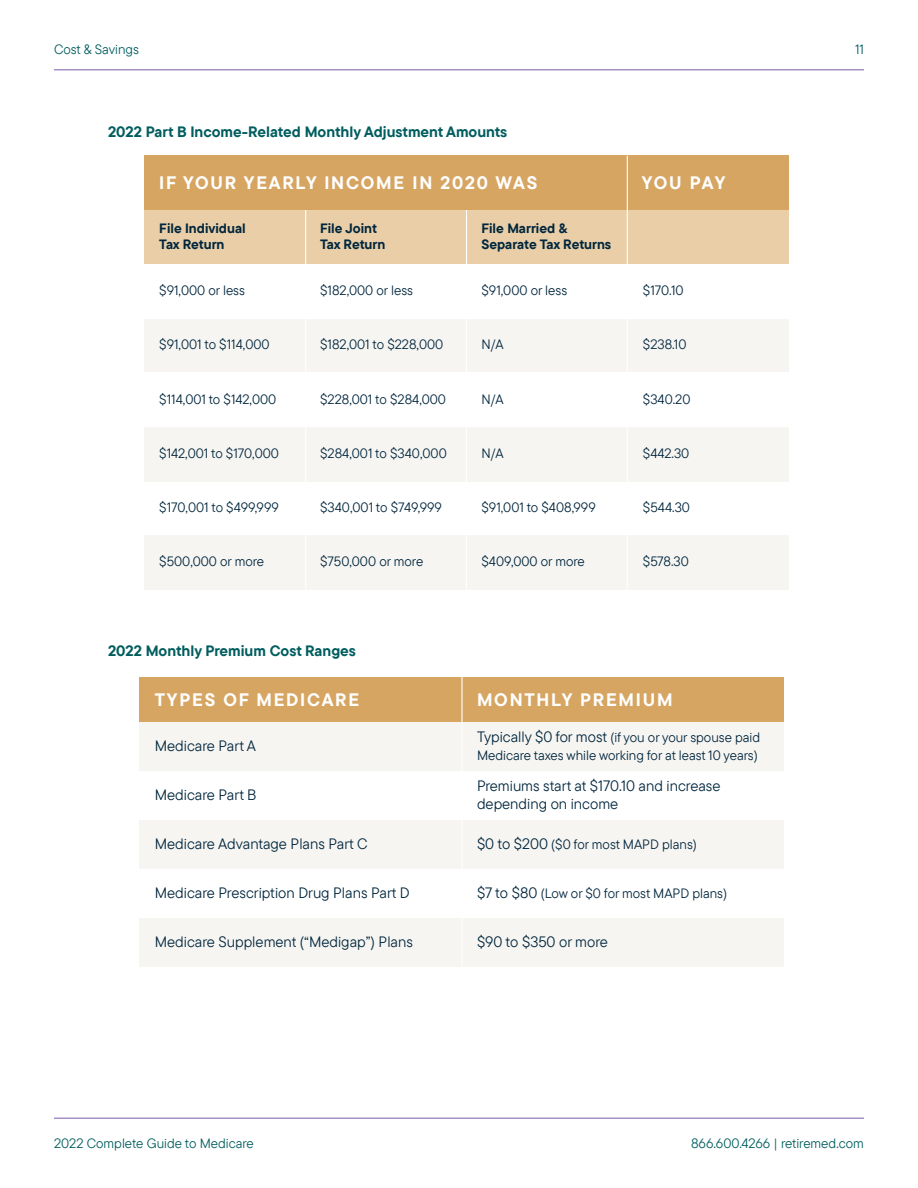
<style>
.page{position:relative;width:918px;height:1188px;background:#fff}
.page>*{position:absolute;margin:0;border:0;box-sizing:border-box;transform-origin:0 0}
.t1{font:700 18px "TT Commons Pro";letter-spacing:.1em;color:#fff}
.t2{font:15px/18px "TT Commons Pro";color:#00263d}
.t3{font:700 15px "TT Commons Pro";color:#005d5e}
.t4{font:13.5px/18px "TT Commons Pro";color:#00263d}
.t5{font:700 13.5px/16.5px "TT Commons Pro";color:#00263d}
.t6{font:13.5px "TT Commons Pro";color:#005d5e}
.s1{font-size:15px}
</style>
<div class="page">
<hr style="left:54px;top:69px;width:810px;height:1px;background:#a791c5">
<hr style="left:54px;top:1118px;width:810px;height:1px;background:#a791c5">
<div style="left:140px;top:677px;width:644px;height:45px;background:#d7a562"></div>
<div style="left:140px;top:722px;width:644px;height:49px;background:#f7f5f2"></div>
<div style="left:140px;top:820px;width:644px;height:49px;background:#f7f5f2"></div>
<div style="left:140px;top:918px;width:644px;height:49px;background:#f7f5f2"></div>
<hr style="left:461px;top:677px;width:2px;height:290px;background:#fff">
<div style="left:144px;top:156px;width:645px;height:54px;background:#d7a562"></div>
<div style="left:144px;top:210px;width:645px;height:54px;background:#e9cea8"></div>
<div style="left:144px;top:318px;width:645px;height:55px;background:#f7f5f2"></div>
<div style="left:144px;top:427px;width:645px;height:54px;background:#f7f5f2"></div>
<div style="left:144px;top:535px;width:645px;height:55px;background:#f7f5f2"></div>
<hr style="left:627px;top:156px;width:1px;height:434px;background:#fff">
<hr style="left:466px;top:210px;width:1px;height:380px;background:#fff">
<hr style="left:305px;top:210px;width:1px;height:380px;background:#fff">
<p class="t6" style="left:54px;top:40px;width:87px">Cost &amp; Savings</p>
<p class="t3" style="left:108px;top:120px;width:401px">2022 Part B Income-Related Monthly Adjustment Amounts</p>
<h1 class="t1" style="left:159px;top:169px;width:380px">IF YOUR YEARLY INCOME IN 2020 WAS</h1>
<h1 class="t1" style="left:642px;top:169px;width:85px">YOU PAY</h1>
<p class="t5" style="left:159px;top:220px;width:88px">File Individual<br>Tax Return</p>
<p class="t5" style="left:320px;top:220px;width:67px">File Joint<br>Tax Return</p>
<p class="t4" style="left:320px;top:281px;width:94px">$182,000 or less</p>
<p class="t4" style="left:159px;top:281px;width:87px">$91,000 or less</p>
<p class="t5" style="left:482px;top:220px;width:131px">File Married &amp;<br>Separate Tax Returns</p>
<p class="t4" style="left:482px;top:281px;width:87px">$91,000 or less</p>
<p class="t4" style="left:643px;top:281px;width:42px">$170.10</p>
<p class="t4" style="left:159px;top:336px;width:112px">$91,001 to $114,000</p>
<p class="t4" style="left:320px;top:336px;width:125px">$182,001 to $228,000</p>
<p class="t4" style="left:482px;top:336px;width:24px">N/A</p>
<p class="t4" style="left:643px;top:336px;width:45px">$238.10</p>
<p class="t4" style="left:159px;top:390px;width:118px">$114,001 to $142,000</p>
<p class="t4" style="left:320px;top:390px;width:127px">$228,001 to $284,000</p>
<p class="t4" style="left:482px;top:390px;width:24px">N/A</p>
<p class="t4" style="left:643px;top:390px;width:49px">$340.20</p>
<p class="t4" style="left:159px;top:444px;width:121px">$142,001 to $170,000</p>
<p class="t4" style="left:320px;top:444px;width:128px">$284,001 to $340,000</p>
<p class="t4" style="left:482px;top:444px;width:24px">N/A</p>
<p class="t4" style="left:643px;top:444px;width:48px">$442.30</p>
<p class="t4" style="left:159px;top:498px;width:121px">$170,001 to $499,999</p>
<p class="t4" style="left:320px;top:498px;width:123px">$340,001 to $749,999</p>
<p class="t4" style="left:482px;top:498px;width:116px">$91,001 to $408,999</p>
<p class="t4" style="left:643px;top:498px;width:49px">$544.30</p>
<p class="t4" style="left:159px;top:553px;width:106px">$500,000 or more</p>
<p class="t4" style="left:320px;top:553px;width:105px">$750,000 or more</p>
<p class="t4" style="left:482px;top:553px;width:105px">$409,000 or more</p>
<p class="t4" style="left:643px;top:553px;width:47px">$578.30</p>
<p class="t3" style="left:108px;top:640px;width:249px">2022 Monthly Premium Cost Ranges</p>
<h1 class="t1" style="left:155px;top:686px;width:206px">TYPES OF MEDICARE</h1>
<p class="t2" style="left:155px;top:737px;width:103px">Medicare Part A</p>
<p class="t2" style="left:155px;top:786px;width:103px">Medicare Part B</p>
<p class="t2" style="left:155px;top:835px;width:215px">Medicare Advantage Plans Part C</p>
<p class="t2" style="left:155px;top:884px;width:256px">Medicare Prescription Drug Plans Part D</p>
<p class="t2" style="left:155px;top:933px;width:260px">Medicare Supplement (“Medigap”) Plans</p>
<h1 class="t1" style="left:477px;top:686px;width:197px">MONTHLY PREMIUM</h1>
<p class="t4" style="left:477px;top:729px;width:285px"><span class="s1">Typically $0 for most</span> (if you or your spouse paid<br>Medicare taxes while working for at least 10 years)</p>
<p class="t2" style="left:477px;top:777px;width:245px">Premiums start at $170.10 and increase depending on income</p>
<p class="t4" style="left:477px;top:836px;width:221px"><span class="s1">$0 to $200</span> ($0 for most MAPD plans)</p>
<p class="t4" style="left:477px;top:884px;width:252px"><span class="s1">$7 to $80</span> (Low or $0 for most MAPD plans)</p>
<p class="t2" style="left:477px;top:933px;width:132px">$90 to $350 or more</p>
<p class="t6" style="left:855px;top:40px;width:10px">11</p>
<p class="t6" style="left:54px;top:1133px;width:201px">2022 Complete Guide to Medicare</p>
<p class="t6" style="left:691px;top:1133px;width:174px">866.600.4266 | retiremed.com</p>
</div>
